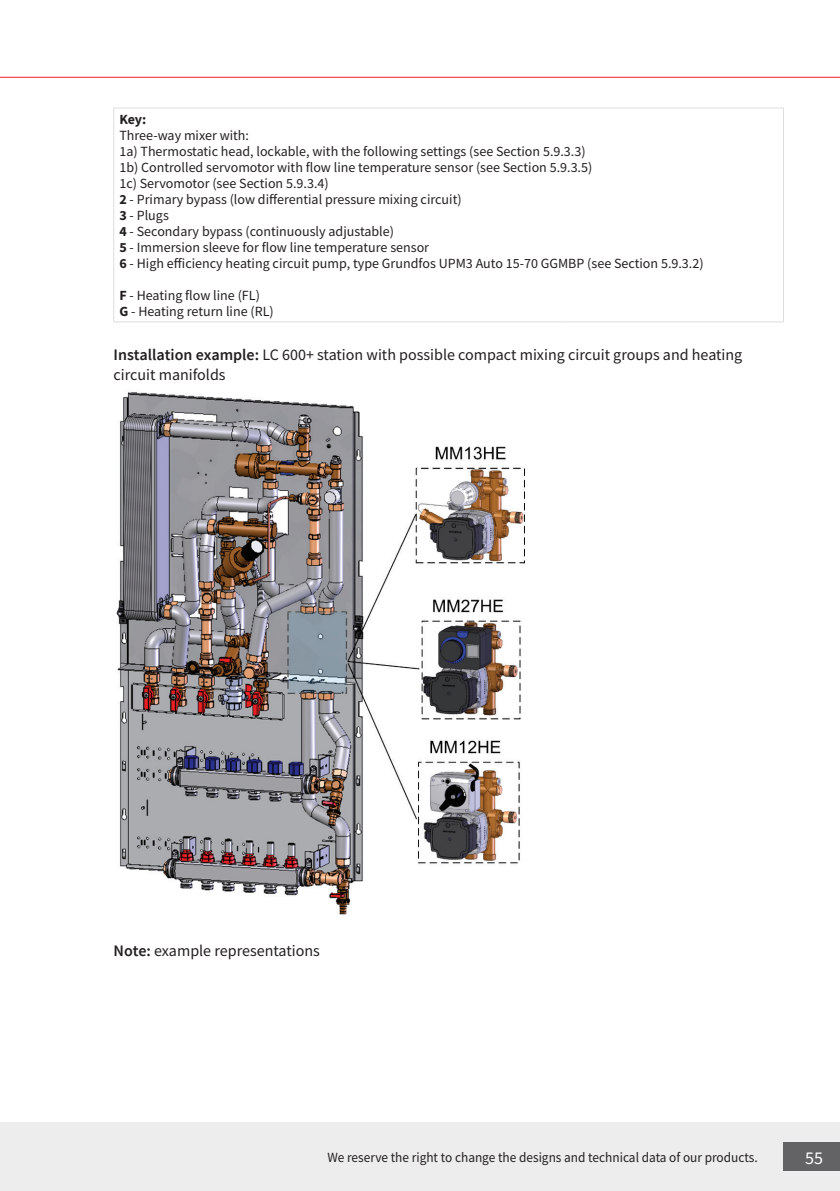
<style>
.page{position:relative;width:840px;height:1191px;background:#fff}
.page>*{position:absolute;margin:0;border:0;box-sizing:border-box;transform-origin:0 0}
.t1{font:18px "Source Sans Pro";color:#fff}
.t2{font:16px/19.2px "Source Sans Pro";color:#231f20}
.t3{font:14px/16px "Source Sans Pro";color:#231f20}
.t4{font:14px "Source Sans Pro";color:#231f20;scale:.95 1}
.t5{font:700 14px "Source Sans Pro";color:#231f20}
.s1{font-weight:700}
.s2{font-weight:600}
</style>
<div class="page">
<hr style="left:0;top:77px;width:839px;height:1px;background:#ee1d23">
<div style="left:0;top:1123px;width:839px;height:68px;background:#ededee"></div>
<div style="left:782px;top:1142px;width:57px;height:29px;background:#636366"></div>
<hr style="left:113px;top:108px;width:224px;height:1px;background:#dcdddf">
<hr style="left:113px;top:108px;width:1px;height:214px;background:#dcdddf">
<hr style="left:337px;top:108px;width:223px;height:1px;background:#dcdddf">
<hr style="left:560px;top:108px;width:223px;height:1px;background:#dcdddf">
<hr style="left:782px;top:108px;width:1px;height:214px;background:#dcdddf">
<hr style="left:113px;top:321px;width:224px;height:1px;background:#dcdddf">
<hr style="left:337px;top:321px;width:223px;height:1px;background:#dcdddf">
<hr style="left:560px;top:321px;width:223px;height:1px;background:#dcdddf">
<img style="left:116px;top:392px;width:408px;height:523px">
<p class="t5" style="left:119px;top:110px;width:29px">Key:</p>
<p class="t3" style="left:119px;top:127px;width:585px">Three-way mixer with:<br>1a) Thermostatic head, lockable, with the following settings (see Section 5.9.3.3)<br>1b) Controlled servomotor with flow line temperature sensor (see Section 5.9.3.5)<br>1c) Servomotor (see Section 5.9.3.4)<br><span class="s1">2</span> - Primary bypass (low differential pressure mixing circuit)<br><span class="s1">3</span> - Plugs<br><span class="s1">4</span> - Secondary bypass (continuously adjustable)<br><span class="s1">5</span> - Immersion sleeve for flow line temperature sensor<br><span class="s1">6</span> - High efficiency heating circuit pump, type Grundfos UPM3 Auto 15-70 GGMBP (see Section 5.9.3.2)</p>
<p class="t3" style="left:119px;top:287px;width:156px"><span class="s1">F</span> - Heating flow line (FL)<br><span class="s1">G</span> - Heating return line (RL)</p>
<p class="t2" style="left:113px;top:345px;width:630px"><span class="s2">Installation example:</span> LC 600+ station with possible compact mixing circuit groups and heating circuit manifolds</p>
<p class="t2" style="left:113px;top:940px;width:208px"><span class="s2">Note:</span> example representations</p>
<p class="t4" style="left:327px;top:1148px;width:454px">We reserve the right to change the designs and technical data of our products.</p>
<p class="t1" style="left:804px;top:1146px;width:19px">55</p>
</div>
